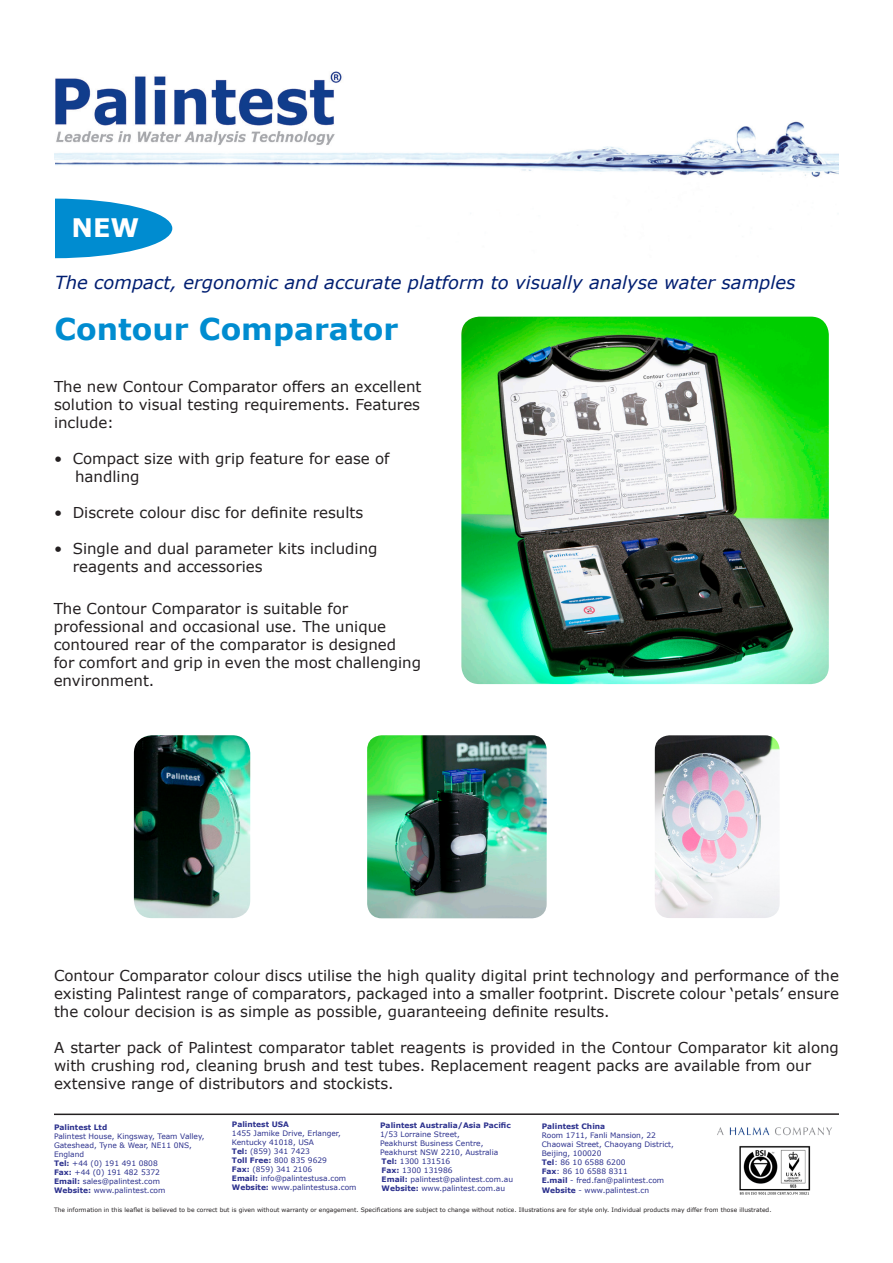
<style>
.page{position:relative;width:893px;height:1263px;background:#fff}
.page>*{position:absolute;margin:0;border:0;box-sizing:border-box;transform-origin:0 0}
.t1{font:700 30px "Verdana";color:#008cd0}
.t2{font:700 25.5px "Verdana";color:#fff}
.t3{font:italic 18px "Verdana";color:#001e71}
.t4{font:15px/18px "Verdana";color:#231f20}
.t5{font:7.5px/9px "Verdana";color:#2d328e}
.t6{font:700 7.5px "Verdana";color:#2d328e}
.t7{font:6px "Verdana";color:#231f20}
.s1{color:#fff}
.s2{font-weight:700}
</style>
<div class="page">
<img style="left:54px;top:71px;width:784px;height:160px">
<img style="left:134px;top:735px;width:116px;height:183px">
<svg style="left:54px;top:199px;width:118px;height:59px"></svg>
<img style="left:461px;top:317px;width:368px;height:367px">
<img style="left:655px;top:735px;width:125px;height:183px">
<hr style="left:54px;top:1113px;width:785px;height:2px;background:#231f20">
<img style="left:717px;top:1127px;width:115px;height:9px">
<img style="left:739px;top:1146px;width:71px;height:49px">
<img style="left:367px;top:735px;width:180px;height:183px">
<p class="t2" style="left:71px;top:211px;width:69px">NEW</p>
<p class="t3" style="left:55px;top:271px;width:742px">The compact, ergonomic and accurate platform to visually analyse water samples</p>
<p class="t1" style="left:54px;top:309px;width:345px">Contour Comparator</p>
<p class="t4" style="left:54px;top:378px;width:369px;text-align:justify">The new Contour Comparator offers an excellent solution to visual testing requirements. Features include:</p>
<p class="t4" style="left:54px;top:450px;width:337px">• Compact size with grip feature for ease of</p>
<p class="t4" style="left:75px;top:468px;width:66px">handling</p>
<p class="t4" style="left:54px;top:504px;width:311px">• Discrete colour disc for definite results</p>
<p class="t4" style="left:54px;top:540px;width:325px">• Single and dual parameter kits including</p>
<p class="t4" style="left:54px;top:558px;width:210px"><span class="s1">•</span> reagents and accessories</p>
<p class="t4" style="left:54px;top:600px;width:296px">The Contour Comparator is suitable for</p>
<p class="t4" style="left:54px;top:618px;width:334px">professional and occasional use. The unique</p>
<p class="t4" style="left:54px;top:636px;width:344px">contoured rear of the comparator is designed</p>
<p class="t4" style="left:54px;top:654px;width:369px">for comfort and grip in even the most challenging environment.</p>
<p class="t4" style="left:54px;top:966px;width:786px;text-align:justify">Contour Comparator colour discs utilise the high quality digital print technology and performance of the existing Palintest range of comparators, packaged into a smaller footprint. Discrete colour ‘petals’ ensure the colour decision is as simple as possible, guaranteeing definite results.</p>
<p class="t4" style="left:54px;top:1038px;width:786px">A starter pack of Palintest comparator tablet reagents is provided in the Contour Comparator kit along with crushing rod, cleaning brush and test tubes. Replacement reagent packs are available from our</p>
<p class="t4" style="left:54px;top:1074px;width:341px">extensive range of distributors and stockists.</p>
<p class="t6" style="left:54px;top:1122px;width:55px">Palintest Ltd</p>
<p class="t5" style="left:54px;top:1132px;width:152px">Palintest House, Kingsway, Team Valley,</p>
<p class="t5" style="left:54px;top:1141px;width:139px">Gateshead, Tyne &amp; Wear, NE11 0NS,</p>
<p class="t5" style="left:54px;top:1150px;width:32px">England</p>
<p class="t5" style="left:54px;top:1159px;width:105px"><span class="s2">Tel:</span> +44 (0) 191 491 0808</p>
<p class="t5" style="left:54px;top:1168px;width:108px"><span class="s2">Fax:</span> +44 (0) 191 482 5372</p>
<p class="t5" style="left:54px;top:1177px;width:108px"><span class="s2">Email:</span> sales@palintest.com</p>
<p class="t5" style="left:54px;top:1186px;width:113px"><span class="s2">Website:</span> www.palintest.com</p>
<p class="t6" style="left:232px;top:1119px;width:59px">Palintest USA</p>
<p class="t5" style="left:232px;top:1129px;width:110px">1455 Jamike Drive, Erlanger,</p>
<p class="t5" style="left:232px;top:1138px;width:84px">Kentucky 41018, USA</p>
<p class="t5" style="left:232px;top:1147px;width:80px"><span class="s2">Tel:</span> (859) 341 7423</p>
<p class="t5" style="left:232px;top:1156px;width:97px"><span class="s2">Toll Free:</span> 800 835 9629</p>
<p class="t5" style="left:232px;top:1165px;width:82px"><span class="s2">Fax:</span> (859) 341 2106</p>
<p class="t5" style="left:232px;top:1174px;width:116px"><span class="s2">Email:</span> info@palintestusa.com</p>
<p class="t5" style="left:232px;top:1183px;width:126px"><span class="s2">Website:</span> www.palintestusa.com</p>
<p class="t6" style="left:380px;top:1121px;width:132px">Palintest Australia/Asia Pacific</p>
<p class="t5" style="left:380px;top:1130px;width:81px">1/53 Lorraine Street,</p>
<p class="t5" style="left:380px;top:1139px;width:105px">Peakhurst Business Centre,</p>
<p class="t5" style="left:380px;top:1148px;width:120px">Peakhurst NSW 2210, Australia</p>
<p class="t5" style="left:382px;top:1157px;width:70px"><span class="s2">Tel:</span> 1300 131516</p>
<p class="t5" style="left:382px;top:1166px;width:72px"><span class="s2">Fax:</span> 1300 131986</p>
<p class="t5" style="left:382px;top:1175px;width:133px"><span class="s2">Email:</span> palintest@palintest.com.au</p>
<p class="t5" style="left:382px;top:1184px;width:125px"><span class="s2">Website:</span> www.palintest.com.au</p>
<p class="t7" style="left:54px;top:1205px;width:719px">The information in this leaflet is believed to be correct but is given without warranty or engagement. Specifications are subject to change without notice. Illustrations are for style only. Individual products may differ from those illustrated.</p>
<p class="t6" style="left:542px;top:1121px;width:65px">Palintest China</p>
<p class="t5" style="left:542px;top:1130px;width:134px">Room 1711, Fanli Mansion, 22<br>Chaowai Street, Chaoyang District,<br>Beijing, 100020</p>
<p class="t5" style="left:542px;top:1157px;width:85px"><span class="s2">Tel</span>: 86 10 6588 6200</p>
<p class="t5" style="left:542px;top:1166px;width:88px"><span class="s2">Fax</span>: 86 10 6588 8311</p>
<p class="t5" style="left:542px;top:1175px;width:124px"><span class="s2">E.mail</span> - fred.fan@palintest.com</p>
<p class="t5" style="left:542px;top:1186px;width:109px"><span class="s2">Website</span> - www.palintest.cn</p>
</div>
